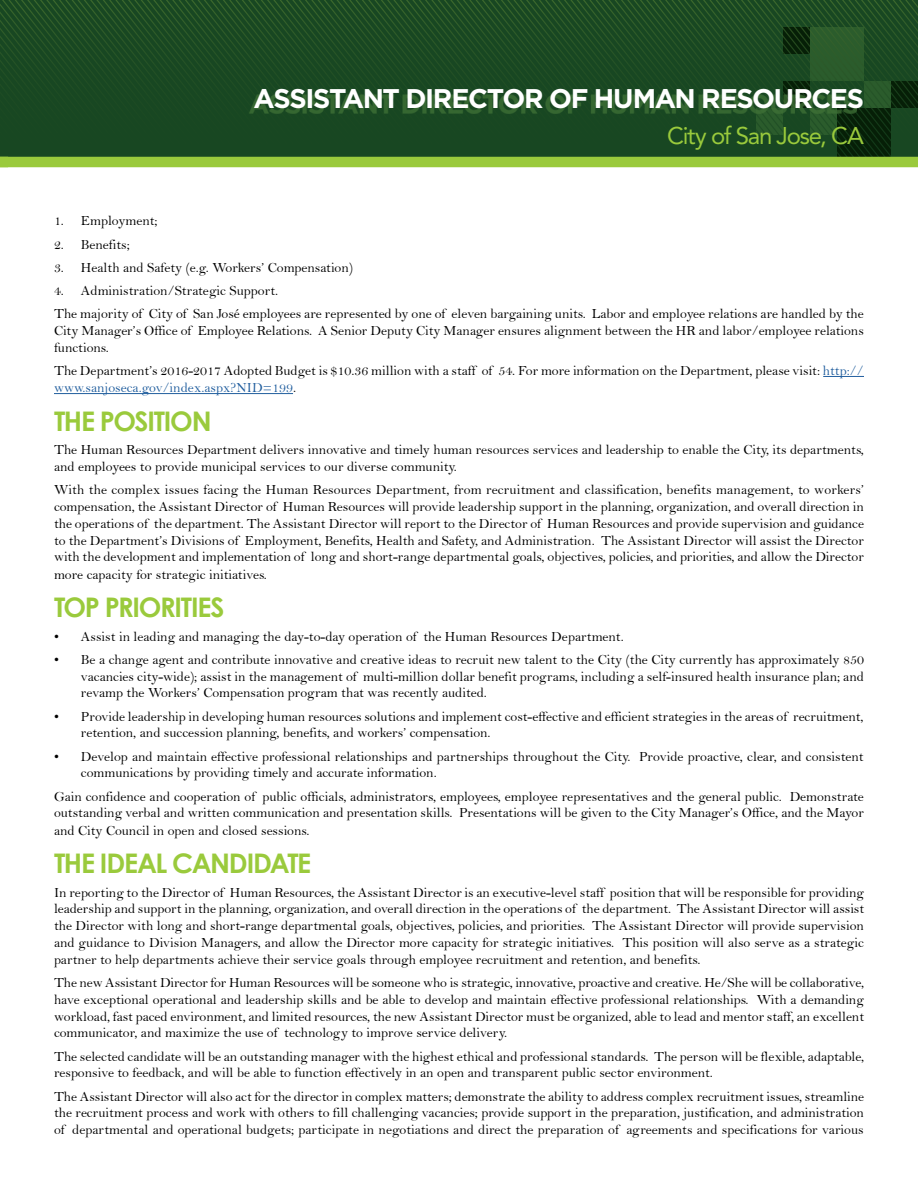
<style>
.page{position:relative;width:918px;height:1188px;background:#fff}
.page>*{position:absolute;margin:0;border:0;box-sizing:border-box;transform-origin:0 0}
.t1{font:700 27px "Century Gothic";letter-spacing:-.045em;color:#9aca3c}
.t2{font:700 27px "Gotham";letter-spacing:-.05em;color:#fff}
.t3{font:24px "Avenir";letter-spacing:-.05em;color:#9aca3c}
.t4{font:13.95px/16.8px "Bell";color:#000}
.s1{color:#215e9e}
</style>
<div class="page">
<svg style="left:0;top:0;width:918px;height:157px;background:#1b4922"></svg>
<div style="left:249px;top:94px;width:608px;height:20px;background:#407237;opacity:.75"></div>
<hr style="left:823px;top:376px;width:41px;height:1px;background:#215e9e">
<hr style="left:54px;top:393px;width:239px;height:1px;background:#215e9e">
<div style="left:0;top:157px;width:918px;height:10px;background:#9aca3c"></div>
<h1 class="t2" style="left:254px;top:83px;width:612px">ASSISTANT DIRECTOR OF HUMAN RESOURCES</h1>
<h2 class="t3" style="left:667px;top:122px;width:198px">City of San Jose, CA</h2>
<p class="t4" style="left:54px;top:212px;width:105px">1. Employment;</p>
<p class="t4" style="left:54px;top:236px;width:77px">2. Benefits;</p>
<p class="t4" style="left:54px;top:259px;width:301px">3. Health and Safety (e.g. Workers’ Compensation)</p>
<p class="t4" style="left:54px;top:279px;width:811px;line-height:23.2px">4. Administration/Strategic Support.<br>The majority of City of San José employees are represented by one of eleven bargaining units. Labor and employee relations are handled by the</p>
<p class="t4" style="left:54px;top:322px;width:811px">City Manager’s Office of Employee Relations. A Senior Deputy City Manager ensures alignment between the HR and labor/employee relations functions.</p>
<p class="t4" style="left:54px;top:362px;width:811px">The Department’s 2016-2017 Adopted Budget is $10.36 million with a staff of 54. For more information on the Department, please visit: <span class="s1">http:// www.sanjoseca.gov/index.aspx?NID=199</span>.</p>
<h1 class="t1" style="left:54px;top:401px;width:159px">THE POSITION</h1>
<p class="t4" style="left:54px;top:441px;width:812px">The Human Resources Department delivers innovative and timely human resources services and leadership to enable the City, its departments, and employees to provide municipal services to our diverse community.</p>
<p class="t4" style="left:54px;top:481px;width:812px;text-align:justify">With the complex issues facing the Human Resources Department, from recruitment and classification, benefits management, to workers’ compensation, the Assistant Director of Human Resources will provide leadership support in the planning, organization, and overall direction in the operations of the department. The Assistant Director will report to the Director of Human Resources and provide supervision and guidance to the Department’s Divisions of Employment, Benefits, Health and Safety, and Administration. The Assistant Director will assist the Director with the development and implementation of long and short-range departmental goals, objectives, policies, and priorities, and allow the Director more capacity for strategic initiatives.</p>
<h1 class="t1" style="left:54px;top:587px;width:172px">TOP PRIORITIES</h1>
<p class="t4" style="left:54px;top:628px;width:571px">• Assist in leading and managing the day-to-day operation of the Human Resources Department.</p>
<p class="t4" style="left:81px;top:651px;width:785px;text-align:justify;text-indent:-27px">• Be a change agent and contribute innovative and creative ideas to recruit new talent to the City (the City currently has approximately 850 vacancies city-wide); assist in the management of multi-million dollar benefit programs, including a self-insured health insurance plan; and revamp the Workers’ Compensation program that was recently audited.</p>
<p class="t4" style="left:81px;top:708px;width:784px;text-indent:-27px">• Provide leadership in developing human resources solutions and implement cost-effective and efficient strategies in the areas of recruitment, retention, and succession planning, benefits, and workers’ compensation.</p>
<p class="t4" style="left:81px;top:748px;width:784px;text-indent:-27px">• Develop and maintain effective professional relationships and partnerships throughout the City. Provide proactive, clear, and consistent communications by providing timely and accurate information.</p>
<p class="t4" style="left:54px;top:788px;width:811px;text-align:justify">Gain confidence and cooperation of public officials, administrators, employees, employee representatives and the general public. Demonstrate outstanding verbal and written communication and presentation skills. Presentations will be given to the City Manager’s Office, and the Mayor and City Council in open and closed sessions.</p>
<h1 class="t1" style="left:54px;top:843px;width:259px">THE IDEAL CANDIDATE</h1>
<p class="t4" style="left:54px;top:884px;width:812px;text-align:justify">In reporting to the Director of Human Resources, the Assistant Director is an executive-level staff position that will be responsible for providing leadership and support in the planning, organization, and overall direction in the operations of the department. The Assistant Director will assist the Director with long and short-range departmental goals, objectives, policies, and priorities. The Assistant Director will provide supervision and guidance to Division Managers, and allow the Director more capacity for strategic initiatives. This position will also serve as a strategic partner to help departments achieve their service goals through employee recruitment and retention, and benefits.</p>
<p class="t4" style="left:54px;top:974px;width:812px;text-align:justify">The new Assistant Director for Human Resources will be someone who is strategic, innovative, proactive and creative. He/She will be collaborative, have exceptional operational and leadership skills and be able to develop and maintain effective professional relationships. With a demanding workload, fast paced environment, and limited resources, the new Assistant Director must be organized, able to lead and mentor staff, an excellent communicator, and maximize the use of technology to improve service delivery.</p>
<p class="t4" style="left:54px;top:1048px;width:812px">The selected candidate will be an outstanding manager with the highest ethical and professional standards. The person will be flexible, adaptable, responsive to feedback, and will be able to function effectively in an open and transparent public sector environment.</p>
<p class="t4" style="left:54px;top:1088px;width:812px;text-align:justify">The Assistant Director will also act for the director in complex matters; demonstrate the ability to address complex recruitment issues, streamline the recruitment process and work with others to fill challenging vacancies; provide support in the preparation, justification, and administration of departmental and operational budgets; participate in negotiations and direct the preparation of agreements and specifications for various</p>
</div>
